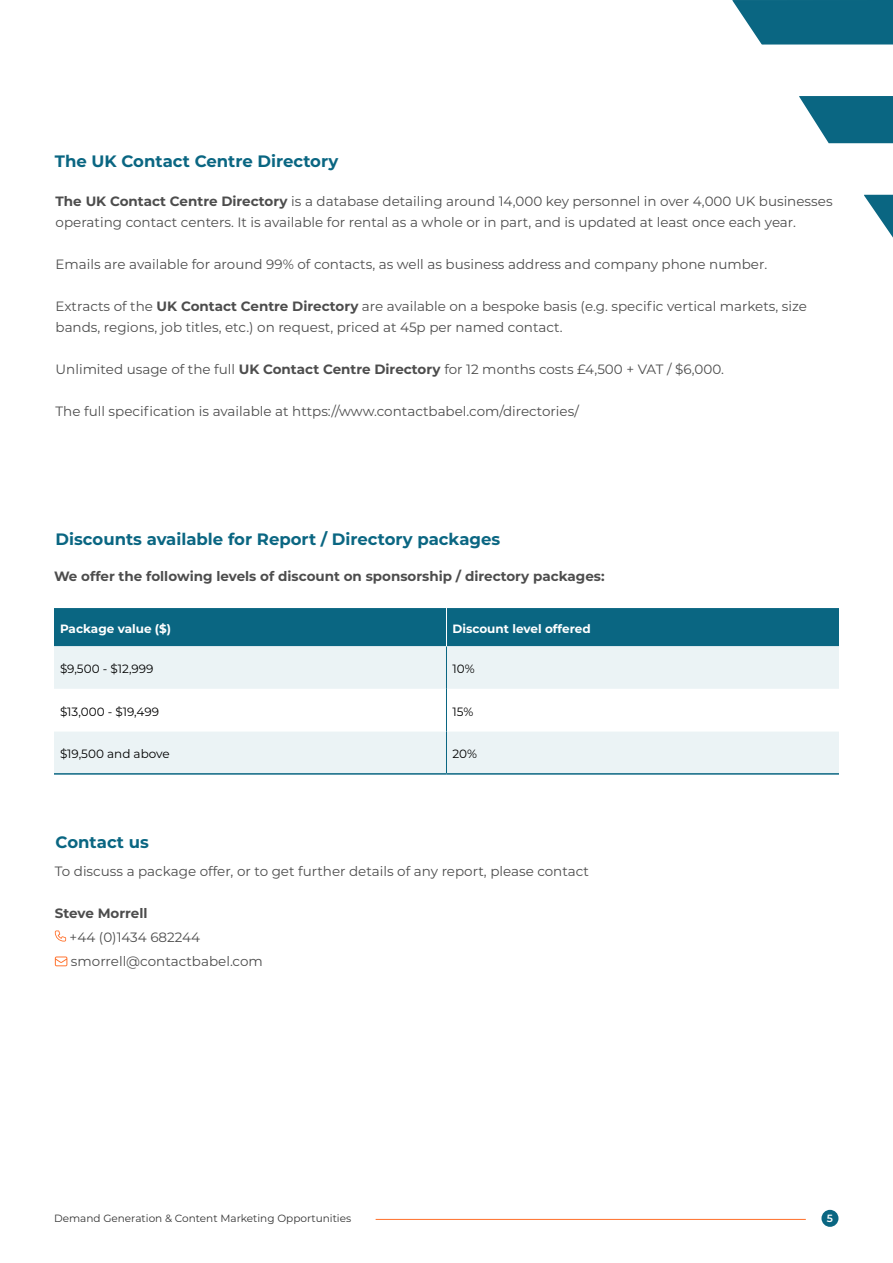
<style>
.page{position:relative;width:893px;height:1263px;background:#fff}
.page>*{position:absolute;margin:0;border:0;box-sizing:border-box;transform-origin:0 0}
.t1{font:700 16.5px "Montserrat";color:#0a6682}
.t2{font:13.5px/21px "Montserrat";color:#4d4d4d}
.t3{font:700 13.5px "Montserrat";color:#4d4d4d}
.t4{font:12px "Montserrat";color:#000}
.t5{font:700 12px "Montserrat";color:#fff}
.t6{font:10.5px "Montserrat";color:#333}
.t7{font:600 10.5px "Montserrat";color:#fff}
.s1{font-weight:700}
</style>
<div class="page">
<svg style="left:732px;top:0;width:161px;height:45px"></svg>
<svg style="left:799px;top:96px;width:94px;height:47px"></svg>
<svg style="left:864px;top:195px;width:29px;height:43px"></svg>
<div style="left:821px;top:1210px;width:17px;height:17px;background:#0a6682;border-radius:50%"></div>
<hr style="left:376px;top:1219px;width:430px;height:1px;background:#ff6f29">
<svg style="left:55px;top:930px;width:11px;height:11px"></svg>
<svg style="left:55px;top:956px;width:12px;height:10px"></svg>
<div style="left:54px;top:608px;width:785px;height:38px;background:#0a6682"></div>
<div style="left:54px;top:646px;width:785px;height:127px;background:#ebf3f5"></div>
<svg style="left:54px;top:689px;width:785px;height:42px"></svg>
<hr style="left:54px;top:773px;width:392px;height:2px;background:#0a6682">
<hr style="left:446px;top:773px;width:393px;height:2px;background:#0a6682">
<hr style="left:446px;top:646px;width:1px;height:43px;background:#0a6682">
<hr style="left:446px;top:689px;width:1px;height:42px;background:#0a6682">
<hr style="left:446px;top:731px;width:1px;height:42px;background:#0a6682">
<hr style="left:446px;top:608px;width:1px;height:38px;background:#fff">
<p class="t1" style="left:55px;top:149px;width:285px">The UK Contact Centre Directory</p>
<p class="t2" style="left:56px;top:191px;width:778px"><span class="s1">The UK Contact Centre Directory</span> is a database detailing around 14,000 key personnel in over 4,000 UK businesses operating contact centers. It is available for rental as a whole or in part, and is updated at least once each year.</p>
<p class="t2" style="left:56px;top:254px;width:713px">Emails are available for around 99% of contacts, as well as business address and company phone number.</p>
<p class="t2" style="left:56px;top:296px;width:753px">Extracts of the <span class="s1">UK Contact Centre Directory</span> are available on a bespoke basis (e.g. specific vertical markets, size bands, regions, job titles, etc.) on request, priced at 45p per named contact.</p>
<p class="t2" style="left:56px;top:359px;width:670px">Unlimited usage of the full <span class="s1">UK Contact Centre Directory</span> for 12 months costs £4,500 + VAT / $6,000.</p>
<p class="t2" style="left:56px;top:401px;width:525px">The full specification is available at https://www.contactbabel.com/directories/</p>
<p class="t1" style="left:56px;top:527px;width:446px">Discounts available for Report / Directory packages</p>
<p class="t3" style="left:54px;top:566px;width:552px">We offer the following levels of discount on sponsorship / directory packages:</p>
<p class="t5" style="left:60px;top:620px;width:113px">Package value ($)</p>
<p class="t5" style="left:452px;top:620px;width:140px">Discount level offered</p>
<p class="t4" style="left:60px;top:661px;width:95px">$9,500 - $12,999</p>
<p class="t4" style="left:452px;top:661px;width:24px">10%</p>
<p class="t4" style="left:60px;top:703px;width:101px">$13,000 - $19,499</p>
<p class="t4" style="left:452px;top:703px;width:22px">15%</p>
<p class="t4" style="left:60px;top:746px;width:111px">$19,500 and above</p>
<p class="t4" style="left:452px;top:746px;width:26px">20%</p>
<p class="t1" style="left:56px;top:831px;width:95px">Contact us</p>
<p class="t2" style="left:55px;top:860px;width:536px">To discuss a package offer, or to get further details of any report, please contact</p>
<p class="t3" style="left:55px;top:903px;width:94px">Steve Morrell</p>
<p class="t2" style="left:70px;top:924px;width:195px;line-height:24px">+44 (0)1434 682244 smorrell@contactbabel.com</p>
<p class="t6" style="left:54px;top:1211px;width:299px">Demand Generation &amp; Content Marketing Opportunities</p>
<p class="t7" style="left:827px;top:1211px;width:8px">5</p>
</div>
